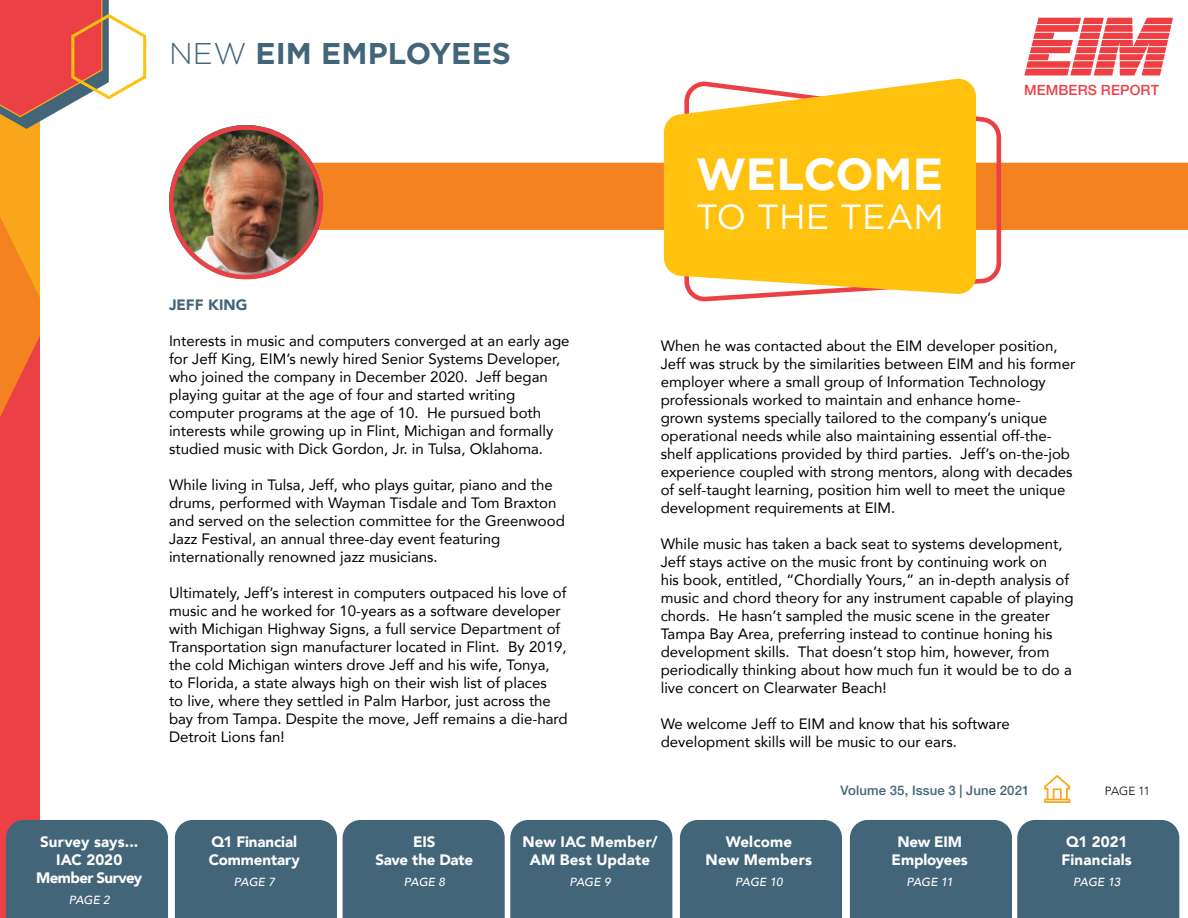
<style>
.page{position:relative;width:1188px;height:918px;background:#fff}
.page>*{position:absolute;margin:0;border:0;box-sizing:border-box;transform-origin:0 0}
.t1{font:700 45.15px "Gotham";letter-spacing:-.005em;color:#fff}
.t2{font:34.95px "Gotham";letter-spacing:-.01em;color:#fff}
.t3{font:700 30px "Gotham";letter-spacing:.005em;color:#426579}
.t4{font:900 15.15px/18.1px "Avenir";color:#fff;text-align:center}
.t5{font:15px/18px "Avenir";color:#000}
.t6{font:900 15px "Avenir";color:#426579}
.t7{font:500 14.1px "Helvetica Neue LT Std";letter-spacing:.01em;color:#ec4047}
.t8{font:500 13.2px "Helvetica Neue LT Std";letter-spacing:.01em;color:#426579}
.t9{font:300 11.85px "Avenir";letter-spacing:-.03em;color:#000}
.t10{font:italic 500 11.7px "Avenir";letter-spacing:-.005em;color:#fff}
.s1{font-weight:300}
</style>
<div class="page">
<svg style="left:0;top:315px;width:40px;height:503px;background:#ed4841"></svg>
<svg style="left:0;top:129px;width:40px;height:186px;background:#f89a1b"></svg>
<svg style="left:0;top:0;width:147px;height:129px"></svg>
<div style="left:322px;top:163px;width:866px;height:67px;background:#f58220"></div>
<svg style="left:689px;top:116px;width:314px;height:186px"></svg>
<svg style="left:664px;top:79px;width:312px;height:215px;background:#fec62a"></svg>
<svg style="left:1024px;top:18px;width:149px;height:58px"></svg>
<svg style="left:1044px;top:775px;width:27px;height:28px"></svg>
<div style="left:6px;top:820px;width:162px;height:98px;background:#426579"></div>
<div style="left:175px;top:820px;width:162px;height:98px;background:#426579"></div>
<div style="left:343px;top:820px;width:329px;height:98px;background:#426579"></div>
<div style="left:680px;top:820px;width:162px;height:98px;background:#426579"></div>
<div style="left:850px;top:820px;width:329px;height:98px;background:#426579"></div>
<img style="left:169px;top:125px;width:153px;height:153px">
<div style="left:169px;top:125px;width:154px;height:154px;border:5px solid #ec4047;border-radius:50%"></div>
<h3 class="t3" style="left:169px;top:33px;width:344px"><span class="s1">NEW</span> EIM EMPLOYEES</h3>
<h1 class="t1" style="left:696px;top:144px;width:249px">WELCOME</h1>
<h2 class="t2" style="left:696px;top:194px;width:250px">TO THE TEAM</h2>
<p class="t7" style="left:1024px;top:81px;width:137px">MEMBERS REPORT</p>
<p class="t4" style="left:36px;top:832px;width:108px">Survey says...<br>IAC 2020<br>Member Survey</p>
<p class="t10" style="left:69px;top:893px;width:43px">PAGE 2</p>
<p class="t6" style="left:169px;top:292px;width:80px">JEFF KING</p>
<p class="t5" style="left:169px;top:331px;width:402px">Interests in music and computers converged at an early age for Jeff King, EIM’s newly hired Senior Systems Developer, who joined the company in December 2020. Jeff began playing guitar at the age of four and started writing computer programs at the age of 10. He pursued both interests while growing up in Flint, Michigan and formally studied music with Dick Gordon, Jr. in Tulsa, Oklahoma.</p>
<p class="t5" style="left:169px;top:475px;width:397px">While living in Tulsa, Jeff, who plays guitar, piano and the drums, performed with Wayman Tisdale and Tom Braxton and served on the selection committee for the Greenwood Jazz Festival, an annual three-day event featuring internationally renowned jazz musicians.</p>
<p class="t5" style="left:169px;top:583px;width:400px">Ultimately, Jeff’s interest in computers outpaced his love of music and he worked for 10-years as a software developer with Michigan Highway Signs, a full service Department of Transportation sign manufacturer located in Flint. By 2019, the cold Michigan winters drove Jeff and his wife, Tonya, to Florida, a state always high on their wish list of places<br>to live, where they settled in Palm Harbor, just across the bay from Tampa. Despite the move, Jeff remains a die-hard Detroit Lions fan!</p>
<p class="t5" style="left:661px;top:336px;width:416px">When he was contacted about the EIM developer position, Jeff was struck by the similarities between EIM and his former employer where a small group of Information Technology professionals worked to maintain and enhance home-<br>grown systems specially tailored to the company’s unique operational needs while also maintaining essential off-the&shy;shelf applications provided by third parties. Jeff’s on-the-job experience coupled with strong mentors, along with decades of self-taught learning, position him well to meet the unique development requirements at EIM.</p>
<p class="t5" style="left:661px;top:534px;width:415px">While music has taken a back seat to systems development, Jeff stays active on the music front by continuing work on<br>his book, entitled, “Chordially Yours,” an in-depth analysis of music and chord theory for any instrument capable of playing chords. He hasn’t sampled the music scene in the greater Tampa Bay Area, preferring instead to continue honing his development skills. That doesn’t stop him, however, from periodically thinking about how much fun it would be to do a live concert on Clearwater Beach!</p>
<p class="t5" style="left:661px;top:714px;width:351px">We welcome Jeff to EIM and know that his software development skills will be music to our ears.</p>
<p class="t8" style="left:840px;top:782px;width:190px">Volume 35, Issue 3 | June 2021</p>
<p class="t9" style="left:1105px;top:783px;width:47px">PAGE 11</p>
<p class="t4" style="left:209px;top:832px;width:93px;text-align:left">Q1 Financial<br>Commentary</p>
<p class="t10" style="left:234px;top:875px;width:43px">PAGE 7</p>
<p class="t4" style="left:375px;top:832px;width:99px">EIS<br>Save the Date</p>
<p class="t10" style="left:404px;top:875px;width:43px">PAGE 8</p>
<p class="t4" style="left:522px;top:832px;width:137px">New IAC Member/<br>AM Best Update</p>
<p class="t10" style="left:569px;top:875px;width:43px">PAGE 9</p>
<p class="t4" style="left:706px;top:832px;width:108px">Welcome<br>New Members</p>
<p class="t10" style="left:735px;top:875px;width:49px">PAGE 10</p>
<p class="t4" style="left:892px;top:832px;width:78px">New EIM<br>Employees</p>
<p class="t10" style="left:906px;top:875px;width:48px">PAGE 11</p>
<p class="t4" style="left:1061px;top:832px;width:72px;text-align:left">Q1 2021<br>Financials</p>
<p class="t10" style="left:1073px;top:875px;width:49px">PAGE 13</p>
</div>
